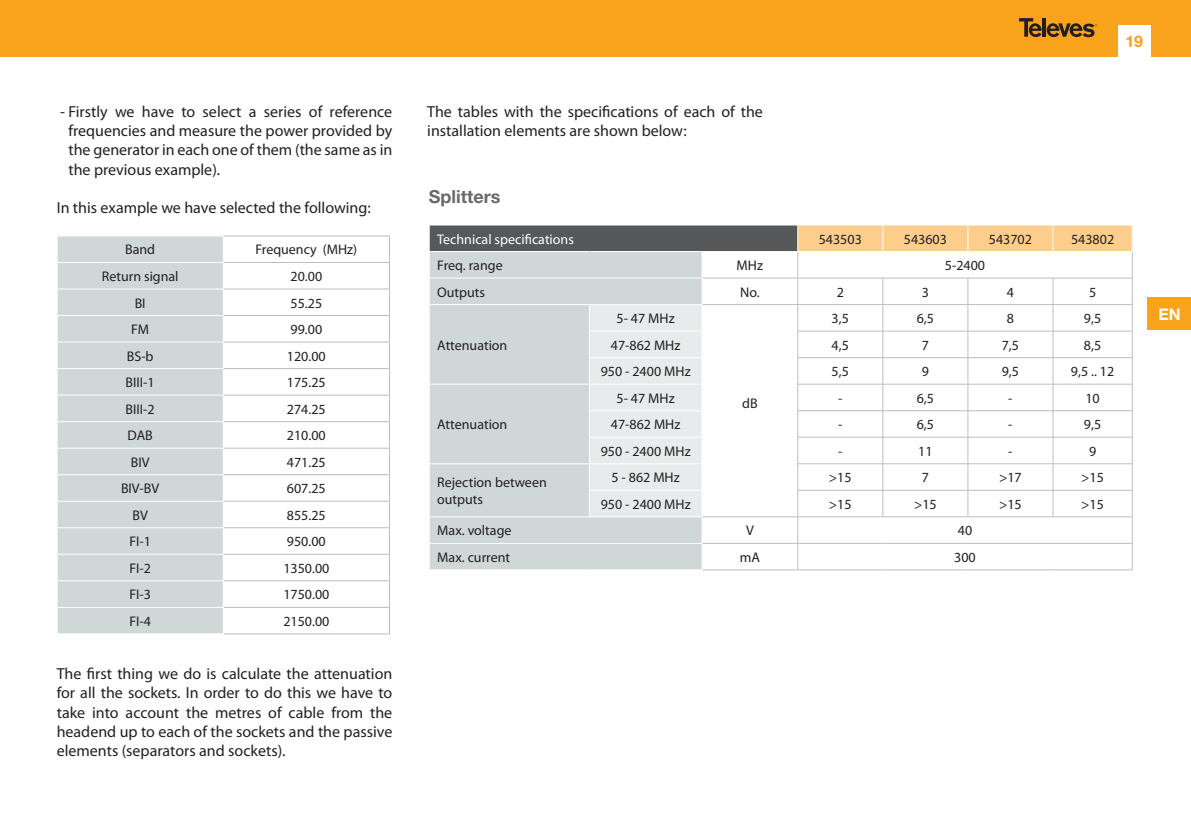
<style>
.page{position:relative;width:1191px;height:840px;background:#fff}
.page>*{position:absolute;margin:0;border:0;box-sizing:border-box;transform-origin:0 0}
.t1{font:700 18px "Helvetica Neue";color:#69696c}
.t2{font:16px/19.2px "Myriad Pro";color:#231f20;text-align:justify}
.t3{font:700 16px "Helvetica Neue";color:#f9a21c}
.t4{font:700 16px "Helvetica Neue";color:#fff}
.t5{font:14px/16.8px "Myriad Pro";color:#231f20}
.t6{font:14px "Myriad Pro";color:#fff}
</style>
<div class="page">
<div style="left:0;top:0;width:1191px;height:57px;background:#f9a21c"></div>
<svg style="left:1019px;top:18px;width:78px;height:19px"></svg>
<div style="left:1118px;top:25px;width:32px;height:33px;background:#fff"></div>
<div style="left:1147px;top:298px;width:44px;height:32px;background:#f9a21c"></div>
<hr style="left:224px;top:341px;width:166px;height:1px;background:#bcbdc0">
<hr style="left:224px;top:368px;width:166px;height:1px;background:#bcbdc0">
<hr style="left:224px;top:394px;width:166px;height:1px;background:#bcbdc0">
<hr style="left:224px;top:421px;width:166px;height:1px;background:#bcbdc0">
<hr style="left:224px;top:447px;width:166px;height:1px;background:#bcbdc0">
<hr style="left:224px;top:474px;width:166px;height:1px;background:#bcbdc0">
<hr style="left:224px;top:500px;width:166px;height:1px;background:#bcbdc0">
<hr style="left:224px;top:527px;width:166px;height:1px;background:#bcbdc0">
<hr style="left:224px;top:553px;width:166px;height:1px;background:#bcbdc0">
<hr style="left:224px;top:580px;width:166px;height:1px;background:#bcbdc0">
<hr style="left:224px;top:606px;width:166px;height:1px;background:#bcbdc0">
<hr style="left:224px;top:633px;width:166px;height:1px;background:#bcbdc0">
<hr style="left:224px;top:315px;width:166px;height:1px;background:#bcbdc0">
<hr style="left:223px;top:235px;width:167px;height:1px;background:#bcbdc0">
<hr style="left:224px;top:262px;width:166px;height:1px;background:#bcbdc0">
<svg style="left:389px;top:236px;width:1px;height:397px"></svg>
<hr style="left:224px;top:288px;width:166px;height:1px;background:#bcbdc0">
<svg style="left:57px;top:236px;width:167px;height:397px;background:#d2d8d8"></svg>
<div style="left:429px;top:225px;width:368px;height:26px;background:#57585a"></div>
<hr style="left:797px;top:569px;width:86px;height:1px;background:#bcbdc0">
<hr style="left:883px;top:569px;width:85px;height:1px;background:#bcbdc0">
<hr style="left:968px;top:569px;width:85px;height:1px;background:#bcbdc0">
<hr style="left:1053px;top:569px;width:79px;height:1px;background:#bcbdc0">
<hr style="left:702px;top:277px;width:95px;height:1px;background:#bcbdc0">
<hr style="left:702px;top:304px;width:95px;height:1px;background:#bcbdc0">
<hr style="left:702px;top:516px;width:95px;height:1px;background:#bcbdc0">
<hr style="left:702px;top:542px;width:95px;height:1px;background:#bcbdc0">
<hr style="left:702px;top:569px;width:95px;height:1px;background:#bcbdc0">
<svg style="left:429px;top:225px;width:273px;height:344px;background:#ced3d3"></svg>
<svg style="left:797px;top:225px;width:336px;height:344px"></svg>
<p class="t2" style="left:68px;top:102px;width:325px;text-indent:-8px">- Firstly we have to select a series of reference frequencies and measure the power provided by the generator in each one of them (the same as in the previous example).</p>
<p class="t2" style="left:57px;top:198px;width:315px">In this example we have selected the following:</p>
<p class="t5" style="left:125px;top:241px;width:32px">Band</p>
<p class="t5" style="left:255px;top:241px;width:103px">Frequency (MHz)</p>
<p class="t5" style="left:102px;top:267px;width:78px">Return signal</p>
<p class="t5" style="left:290px;top:267px;width:33px">20.00</p>
<p class="t5" style="left:135px;top:294px;width:12px">BI</p>
<p class="t5" style="left:290px;top:294px;width:33px">55.25</p>
<p class="t5" style="left:131px;top:320px;width:19px">FM</p>
<p class="t5" style="left:290px;top:320px;width:33px">99.00</p>
<p class="t5" style="left:127px;top:347px;width:28px">BS-b</p>
<p class="t5" style="left:287px;top:347px;width:40px">120.00</p>
<p class="t5" style="left:126px;top:373px;width:31px">BIII-1</p>
<p class="t5" style="left:287px;top:373px;width:40px">175.25</p>
<p class="t5" style="left:126px;top:400px;width:31px">BIII-2</p>
<p class="t5" style="left:287px;top:400px;width:40px">274.25</p>
<p class="t5" style="left:127px;top:426px;width:27px">DAB</p>
<p class="t5" style="left:287px;top:426px;width:40px">210.00</p>
<p class="t5" style="left:131px;top:453px;width:20px">BIV</p>
<p class="t5" style="left:287px;top:453px;width:40px">471.25</p>
<p class="t5" style="left:121px;top:479px;width:40px">BIV-BV</p>
<p class="t5" style="left:287px;top:479px;width:40px">607.25</p>
<p class="t5" style="left:132px;top:506px;width:17px">BV</p>
<p class="t5" style="left:287px;top:506px;width:40px">855.25</p>
<p class="t5" style="left:129px;top:532px;width:23px">FI-1</p>
<p class="t5" style="left:287px;top:532px;width:40px">950.00</p>
<p class="t5" style="left:129px;top:559px;width:23px">FI-2</p>
<p class="t5" style="left:283px;top:559px;width:47px">1350.00</p>
<p class="t5" style="left:129px;top:585px;width:23px">FI-3</p>
<p class="t5" style="left:283px;top:585px;width:47px">1750.00</p>
<p class="t5" style="left:129px;top:612px;width:23px">FI-4</p>
<p class="t5" style="left:283px;top:612px;width:47px">2150.00</p>
<p class="t2" style="left:57px;top:663px;width:337px">The first thing we do is calculate the attenuation for all the sockets. In order to do this we have to take into account the metres of cable from the headend up to each of the sockets and the passive elements (separators and sockets).</p>
<p class="t3" style="left:1125px;top:31px;width:19px">19</p>
<p class="t2" style="left:427px;top:102px;width:337px">The tables with the specifications of each of the installation elements are shown below:</p>
<p class="t1" style="left:429px;top:185px;width:73px">Splitters</p>
<p class="t6" style="left:437px;top:230px;width:138px">Technical specifications</p>
<p class="t5" style="left:818px;top:230px;width:45px">543503</p>
<p class="t5" style="left:903px;top:230px;width:45px">543603</p>
<p class="t5" style="left:989px;top:230px;width:45px">543702</p>
<p class="t5" style="left:1071px;top:230px;width:45px">543802</p>
<p class="t5" style="left:437px;top:256px;width:67px">Freq. range</p>
<p class="t5" style="left:736px;top:256px;width:28px">MHz</p>
<p class="t5" style="left:945px;top:256px;width:42px">5-2400</p>
<p class="t5" style="left:437px;top:283px;width:49px">Outputs</p>
<p class="t5" style="left:740px;top:283px;width:21px">No.</p>
<p class="t5" style="left:836px;top:283px;width:9px">2</p>
<p class="t5" style="left:921px;top:283px;width:9px">3</p>
<p class="t5" style="left:1006px;top:283px;width:9px">4</p>
<p class="t5" style="left:1089px;top:283px;width:9px">5</p>
<p class="t5" style="left:437px;top:336px;width:72px">Attenuation</p>
<p class="t5" style="left:437px;top:415px;width:72px">Attenuation</p>
<p class="t5" style="left:616px;top:309px;width:60px">5- 47 MHz</p>
<p class="t5" style="left:831px;top:309px;width:19px">3,5</p>
<p class="t5" style="left:916px;top:309px;width:19px">6,5</p>
<p class="t5" style="left:1006px;top:309px;width:9px">8</p>
<p class="t5" style="left:1084px;top:309px;width:19px">9,5</p>
<p class="t5" style="left:611px;top:336px;width:71px">47-862 MHz</p>
<p class="t5" style="left:831px;top:336px;width:19px">4,5</p>
<p class="t5" style="left:921px;top:336px;width:9px">7</p>
<p class="t5" style="left:1001px;top:336px;width:19px">7,5</p>
<p class="t5" style="left:1084px;top:336px;width:19px">8,5</p>
<p class="t5" style="left:600px;top:362px;width:92px">950 - 2400 MHz</p>
<p class="t5" style="left:831px;top:362px;width:19px">5,5</p>
<p class="t5" style="left:921px;top:362px;width:9px">9</p>
<p class="t5" style="left:1001px;top:362px;width:19px">9,5</p>
<p class="t5" style="left:1071px;top:362px;width:45px">9,5 .. 12</p>
<p class="t5" style="left:616px;top:389px;width:60px">5- 47 MHz</p>
<p class="t5" style="left:838px;top:389px;width:6px">-</p>
<p class="t5" style="left:916px;top:389px;width:19px">6,5</p>
<p class="t5" style="left:1008px;top:389px;width:6px">-</p>
<p class="t5" style="left:1085px;top:389px;width:16px">10</p>
<p class="t5" style="left:611px;top:415px;width:71px">47-862 MHz</p>
<p class="t5" style="left:838px;top:415px;width:6px">-</p>
<p class="t5" style="left:916px;top:415px;width:19px">6,5</p>
<p class="t5" style="left:1008px;top:415px;width:6px">-</p>
<p class="t5" style="left:1084px;top:415px;width:19px">9,5</p>
<p class="t5" style="left:600px;top:442px;width:92px">950 - 2400 MHz</p>
<p class="t5" style="left:838px;top:442px;width:6px">-</p>
<p class="t5" style="left:918px;top:442px;width:16px">11</p>
<p class="t5" style="left:1008px;top:442px;width:6px">-</p>
<p class="t5" style="left:1089px;top:442px;width:9px">9</p>
<p class="t5" style="left:742px;top:394px;width:17px">dB</p>
<p class="t5" style="left:437px;top:473px;width:111px">Rejection between outputs</p>
<p class="t5" style="left:611px;top:468px;width:70px">5 - 862 MHz</p>
<p class="t5" style="left:829px;top:468px;width:24px">&gt;15</p>
<p class="t5" style="left:921px;top:468px;width:9px">7</p>
<p class="t5" style="left:999px;top:468px;width:24px">&gt;17</p>
<p class="t5" style="left:1081px;top:468px;width:24px">&gt;15</p>
<p class="t5" style="left:600px;top:495px;width:92px">950 - 2400 MHz</p>
<p class="t5" style="left:829px;top:495px;width:24px">&gt;15</p>
<p class="t5" style="left:914px;top:495px;width:24px">&gt;15</p>
<p class="t5" style="left:999px;top:495px;width:24px">&gt;15</p>
<p class="t5" style="left:1081px;top:495px;width:24px">&gt;15</p>
<p class="t5" style="left:437px;top:521px;width:76px">Max. voltage</p>
<p class="t5" style="left:746px;top:521px;width:9px">V</p>
<p class="t5" style="left:957px;top:521px;width:16px">40</p>
<p class="t5" style="left:437px;top:548px;width:74px">Max. current</p>
<p class="t5" style="left:740px;top:548px;width:22px">mA</p>
<p class="t5" style="left:954px;top:548px;width:23px">300</p>
<p class="t4" style="left:1158px;top:304px;width:24px">EN</p>
</div>
